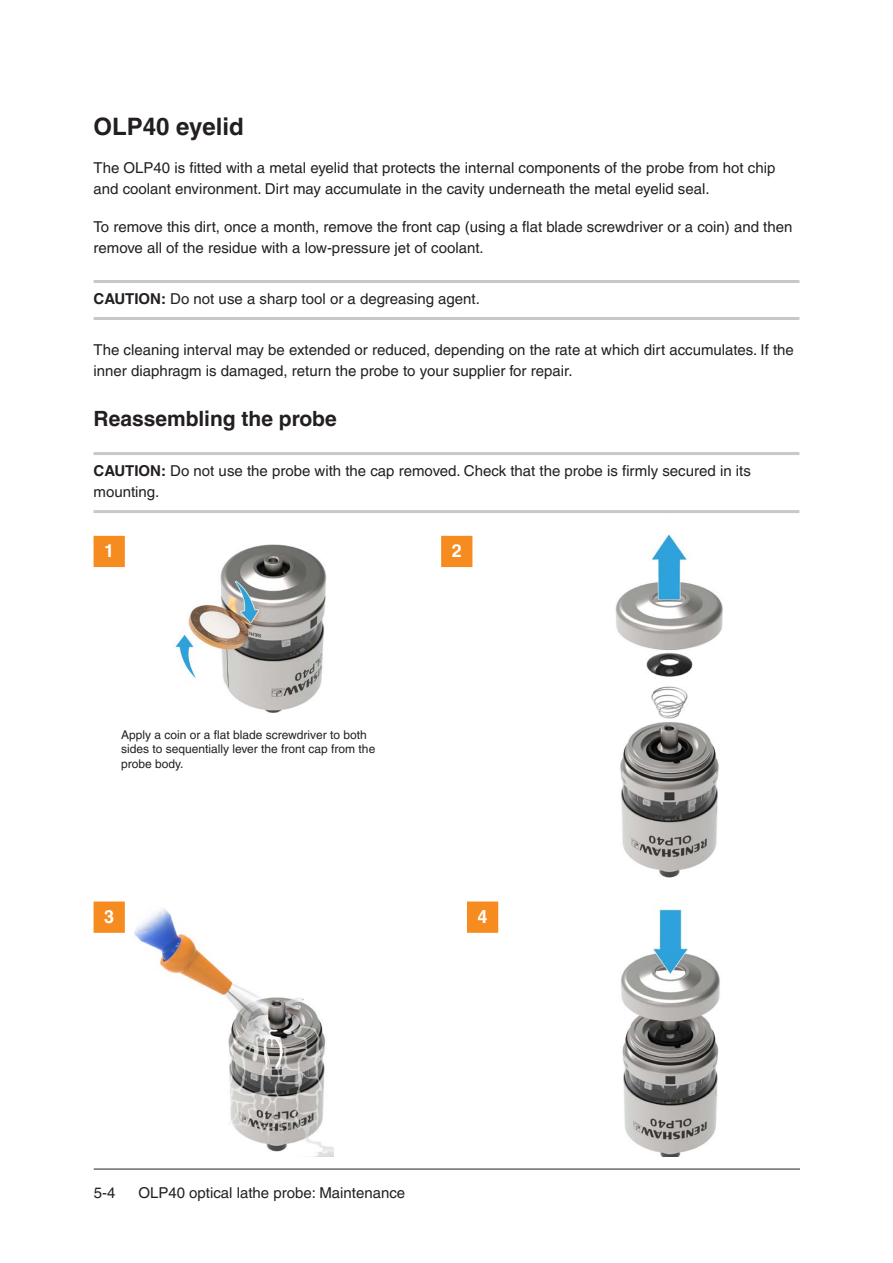
<style>
.page{position:relative;width:893px;height:1263px;background:#fff}
.page>*{position:absolute;margin:0;border:0;box-sizing:border-box;transform-origin:0 0}
.Heading_1__16pt_bold{font:700 24px "Helvetica LT Pro";color:#231f20}
.Heading_2__14pt_bold{font:700 21px "Helvetica LT Pro";color:#231f20}
.Figure_Steps{font:700 18px "Helvetica LT Pro";color:#fff}
._10pt_Body_Text{font:15px/21px "Helvetica LT Pro";color:#231f20}
._10pt_Note{font:15px/21px "Helvetica LT Pro";color:#231f20}
.Figure_annotation_left-aligned{font:12px/14.4px "Helvetica LT Pro";color:#231f20}
.s1{font-weight:700}
</style>
<div class="page">
<hr style="left:94px;top:1169px;width:706px;height:1px;background:#231f20">
<hr style="left:94px;top:280px;width:705px;height:3px;background:#c7c8ca">
<hr style="left:94px;top:317px;width:705px;height:3px;background:#c7c8ca">
<hr style="left:94px;top:452px;width:705px;height:3px;background:#c7c8ca">
<hr style="left:94px;top:510px;width:705px;height:3px;background:#c7c8ca">
<div style="left:94px;top:536px;width:31px;height:31px;background:#f68c1f"></div>
<div style="left:441px;top:536px;width:31px;height:31px;background:#f68c1f"></div>
<div style="left:94px;top:901px;width:31px;height:32px;background:#f68c1f;border:2px solid #f68c1f"></div>
<img style="left:615px;top:534px;width:108px;height:344px">
<img style="left:134px;top:909px;width:199px;height:248px">
<img style="left:620px;top:905px;width:100px;height:252px">
<div style="left:467px;top:901px;width:31px;height:32px;background:#f68c1f;border:2px solid #f68c1f"></div>
<img style="left:175px;top:544px;width:152px;height:169px">
<p class="Heading_1__16pt_bold" style="left:94px;top:112px;width:152px">OLP40 eyelid</p>
<p class="_10pt_Body_Text" style="left:94px;top:158px;width:683px">The OLP40 is fitted with a metal eyelid that protects the internal components of the probe from hot chip and coolant environment. Dirt may accumulate in the cavity underneath the metal eyelid seal.</p>
<p class="_10pt_Body_Text" style="left:94px;top:217px;width:700px">To remove this dirt, once a month, remove the front cap (using a flat blade screwdriver or a coin) and then remove all of the residue with a low-pressure jet of coolant.</p>
<p class="_10pt_Note" style="left:94px;top:288px;width:385px"><span class="s1">CAUTION:</span> Do not use a sharp tool or a degreasing agent.</p>
<p class="_10pt_Body_Text" style="left:94px;top:339px;width:702px">The cleaning interval may be extended or reduced, depending on the rate at which dirt accumulates. If the inner diaphragm is damaged, return the probe to your supplier for repair.</p>
<p class="Heading_2__14pt_bold" style="left:94px;top:405px;width:245px">Reassembling the probe</p>
<p class="_10pt_Note" style="left:94px;top:460px;width:659px"><span class="s1">CAUTION:</span> Do not use the probe with the cap removed. Check that the probe is firmly secured in its mounting.</p>
<p class="Figure_Steps" style="left:104px;top:540px;width:12px">1</p>
<p class="Figure_Steps" style="left:452px;top:540px;width:12px">2</p>
<p class="Figure_annotation_left-aligned" style="left:121px;top:727px;width:256px">Apply a coin or a flat blade screwdriver to both sides to sequentially lever the front cap from the probe body.</p>
<p class="Figure_Steps" style="left:104px;top:905px;width:12px">3</p>
<p class="Figure_Steps" style="left:478px;top:905px;width:12px">4</p>
<p class="_10pt_Body_Text" style="left:94px;top:1182px;width:23px">5-4</p>
<p class="_10pt_Body_Text" style="left:138px;top:1182px;width:268px">OLP40 optical lathe probe: Maintenance</p>
</div>
